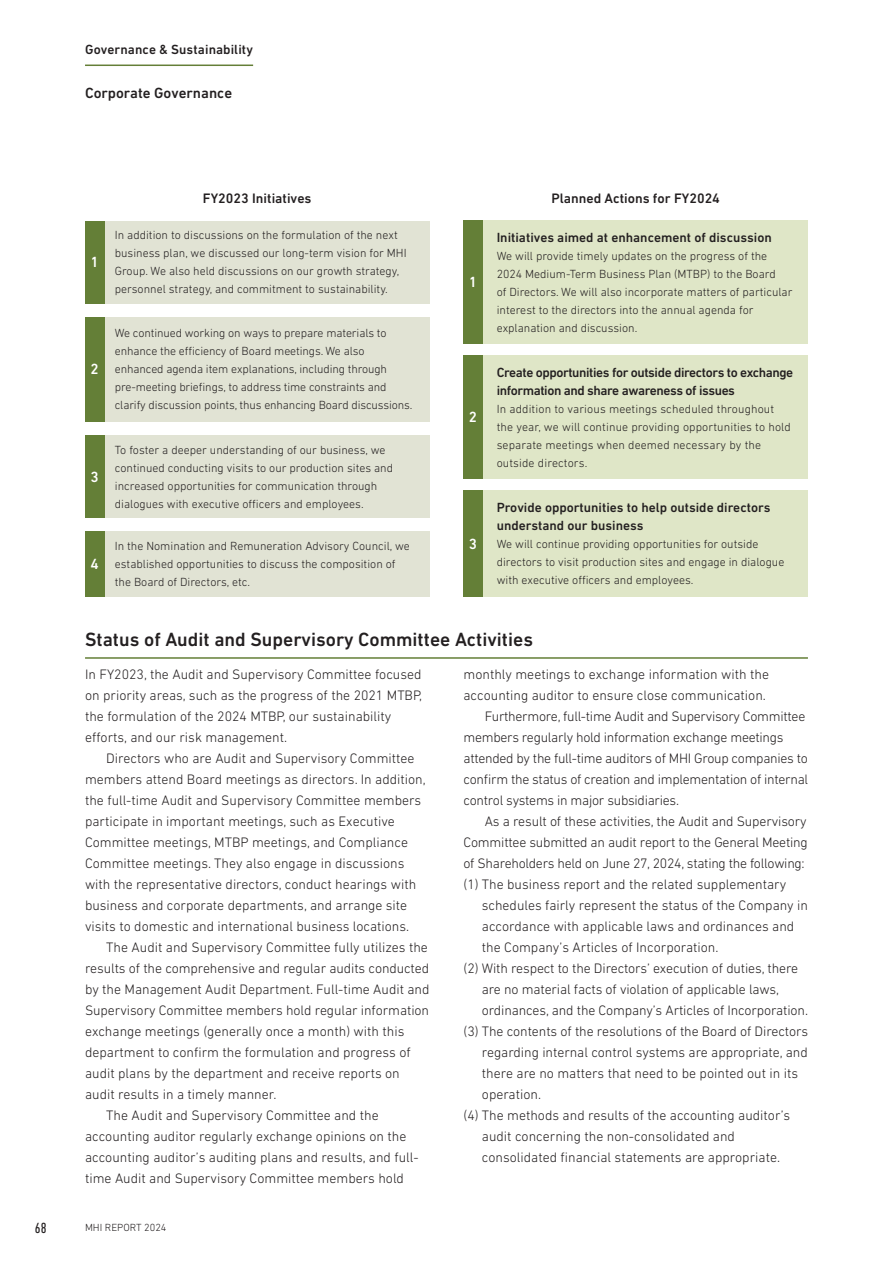
<style>
.page{position:relative;width:893px;height:1263px;background:#fff}
.page>*{position:absolute;margin:0;border:0;box-sizing:border-box;transform-origin:0 0}
.t1{font:500 19.5px "DIN Next LT Pro";color:#231f20}
.t2{font:500 15px "DIN Next LT Pro";color:#231f20}
.t3{font:500 15px "DIN Next LT Pro";color:#fff}
.t4{font:condensed 15px "DIN Next LT Pro";color:#231f20}
.t5{font:300 13.95px/21px "DIN Next LT Pro";color:#231f20}
.t6{font:300 13.95px "DIN Next LT Pro";letter-spacing:-.02em;color:#231f20}
.t7{font:500 13.95px "DIN Next LT Pro";color:#231f20}
.t8{font:500 13.5px/18px "DIN Next LT Pro";color:#231f20}
.t9{font:500 13.5px/18px "DIN Next LT Pro";letter-spacing:-.03em;color:#231f20}
.t10{font:300 12px/18px "DIN Next LT Pro";color:#231f20}
.t11{font:300 10.5px "DIN Next LT Pro";color:#231f20}
</style>
<div class="page">
<hr style="left:85px;top:657px;width:723px;height:2px;background:#647f37">
<div style="left:463px;top:221px;width:345px;height:123px;background:#dfe6c7"></div>
<div style="left:463px;top:356px;width:345px;height:123px;background:#dfe6c7"></div>
<div style="left:98px;top:221px;width:331px;height:83px;background:#e1e3d4"></div>
<div style="left:85px;top:221px;width:19px;height:83px;background:#647f37"></div>
<div style="left:98px;top:317px;width:331px;height:105px;background:#e1e3d4"></div>
<div style="left:85px;top:317px;width:19px;height:105px;background:#647f37"></div>
<div style="left:98px;top:531px;width:331px;height:66px;background:#e1e3d4"></div>
<div style="left:85px;top:531px;width:19px;height:66px;background:#647f37"></div>
<div style="left:98px;top:435px;width:331px;height:83px;background:#e1e3d4"></div>
<div style="left:85px;top:435px;width:19px;height:83px;background:#647f37"></div>
<div style="left:463px;top:221px;width:20px;height:123px;background:#647f37"></div>
<div style="left:463px;top:356px;width:20px;height:123px;background:#647f37"></div>
<div style="left:463px;top:491px;width:345px;height:106px;background:#dfe6c7"></div>
<div style="left:463px;top:491px;width:20px;height:106px;background:#647f37"></div>
<hr style="left:85px;top:65px;width:168px;height:1px;background:#647f37">
<p class="t8" style="left:85px;top:40px;width:170px">Governance &amp; Sustainability</p>
<p class="t2" style="left:85px;top:84px;width:149px">Corporate Governance</p>
<p class="t3" style="left:90px;top:253px;width:10px">1</p>
<p class="t3" style="left:90px;top:361px;width:10px">2</p>
<p class="t3" style="left:90px;top:468px;width:10px">3</p>
<p class="t3" style="left:90px;top:555px;width:10px">4</p>
<p class="t7" style="left:203px;top:190px;width:110px">FY2023 Initiatives</p>
<p class="t7" style="left:551px;top:190px;width:170px">Planned Actions for FY2024</p>
<p class="t8" style="left:497px;top:228px;width:277px">Initiatives aimed at enhancement of discussion</p>
<p class="t10" style="left:497px;top:247px;width:297px">We will provide timely updates on the progress of the 2024 Medium-Term Business Plan (MTBP) to the Board<br>of Directors. We will also incorporate matters of particular interest to the directors into the annual agenda for explanation and discussion.</p>
<p class="t9" style="left:497px;top:363px;width:298px">Create opportunities for outside directors to exchange information and share awareness of issues</p>
<p class="t10" style="left:497px;top:400px;width:296px">In addition to various meetings scheduled throughout the year, we will continue providing opportunities to hold separate meetings when deemed necessary by the outside directors.</p>
<p class="t10" style="left:115px;top:226px;width:293px">In addition to discussions on the formulation of the next business plan, we discussed our long-term vision for MHI Group. We also held discussions on our growth strategy, personnel strategy, and commitment to sustainability.</p>
<p class="t10" style="left:115px;top:324px;width:299px">We continued working on ways to prepare materials to enhance the efficiency of Board meetings. We also enhanced agenda item explanations, including through pre-meeting briefings, to address time constraints and clarify discussion points, thus enhancing Board discussions.</p>
<p class="t3" style="left:469px;top:274px;width:10px">1</p>
<p class="t3" style="left:469px;top:409px;width:10px">2</p>
<p class="t10" style="left:115px;top:440px;width:280px">To foster a deeper understanding of our business, we continued conducting visits to our production sites and increased opportunities for communication through dialogues with executive officers and employees.</p>
<p class="t8" style="left:497px;top:499px;width:275px">Provide opportunities to help outside directors understand our business</p>
<p class="t10" style="left:497px;top:535px;width:289px">We will continue providing opportunities for outside directors to visit production sites and engage in dialogue with executive officers and employees.</p>
<p class="t3" style="left:469px;top:535px;width:10px">3</p>
<p class="t10" style="left:115px;top:537px;width:297px">In the Nomination and Remuneration Advisory Council, we established opportunities to discuss the composition of the Board of Directors, etc.</p>
<h1 class="t1" style="left:85px;top:628px;width:450px">Status of Audit and Supervisory Committee Activities</h1>
<p class="t5" style="left:85px;top:664px;width:339px">In FY2023, the Audit and Supervisory Committee focused on priority areas, such as the progress of the 2021 MTBP, the formulation of the 2024 MTBP, our sustainability efforts, and our risk management.</p>
<p class="t5" style="left:85px;top:748px;width:342px;text-indent:21px">Directors who are Audit and Supervisory Committee members attend Board meetings as directors. In addition, the full-time Audit and Supervisory Committee members participate in important meetings, such as Executive Committee meetings, MTBP meetings, and Compliance Committee meetings. They also engage in discussions with the representative directors, conduct hearings with business and corporate departments, and arrange site visits to domestic and international business locations.</p>
<p class="t5" style="left:106px;top:937px;width:323px">The Audit and Supervisory Committee fully utilizes the</p>
<p class="t5" style="left:85px;top:958px;width:346px">results of the comprehensive and regular audits conducted</p>
<p class="t5" style="left:85px;top:979px;width:346px">by the Management Audit Department. Full-time Audit and</p>
<p class="t5" style="left:85px;top:1000px;width:346px">Supervisory Committee members hold regular information</p>
<p class="t5" style="left:85px;top:1021px;width:321px">exchange meetings (generally once a month) with this</p>
<p class="t5" style="left:85px;top:1042px;width:327px">department to confirm the formulation and progress of</p>
<p class="t5" style="left:85px;top:1063px;width:316px">audit plans by the department and receive reports on</p>
<p class="t5" style="left:85px;top:1084px;width:193px">audit results in a timely manner.</p>
<p class="t5" style="left:106px;top:1105px;width:274px">The Audit and Supervisory Committee and the</p>
<p class="t5" style="left:85px;top:1126px;width:323px">accounting auditor regularly exchange opinions on the</p>
<p class="t5" style="left:85px;top:1147px;width:335px">accounting auditor’s auditing plans and results, and full-</p>
<p class="t5" style="left:85px;top:1168px;width:320px">time Audit and Supervisory Committee members hold</p>
<p class="t5" style="left:463px;top:664px;width:307px">monthly meetings to exchange information with the</p>
<p class="t5" style="left:463px;top:685px;width:304px">accounting auditor to ensure close communication.</p>
<p class="t6" style="left:485px;top:709px;width:322px">Furthermore, full-time Audit and Supervisory Committee</p>
<p class="t6" style="left:463px;top:729px;width:321px">members regularly hold information exchange meetings</p>
<p class="t6" style="left:463px;top:750px;width:346px">attended by the full-time auditors of MHI Group companies to</p>
<p class="t6" style="left:463px;top:771px;width:346px">confirm the status of creation and implementation of internal</p>
<p class="t6" style="left:463px;top:792px;width:217px">control systems in major subsidiaries.</p>
<p class="t5" style="left:485px;top:811px;width:324px">As a result of these activities, the Audit and Supervisory</p>
<p class="t5" style="left:463px;top:832px;width:346px">Committee submitted an audit report to the General Meeting</p>
<p class="t6" style="left:463px;top:855px;width:343px">of Shareholders held on June 27, 2024, stating the following:</p>
<p class="t5" style="left:463px;top:874px;width:324px">(1) The business report and the related supplementary</p>
<p class="t5" style="left:482px;top:895px;width:327px">schedules fairly represent the status of the Company in</p>
<p class="t5" style="left:482px;top:916px;width:314px">accordance with applicable laws and ordinances and</p>
<p class="t5" style="left:482px;top:937px;width:238px">the Company’s Articles of Incorporation.</p>
<p class="t5" style="left:463px;top:958px;width:336px">(2) With respect to the Directors’ execution of duties, there</p>
<p class="t5" style="left:482px;top:979px;width:299px">are no material facts of violation of applicable laws,</p>
<p class="t5" style="left:482px;top:1000px;width:328px">ordinances, and the Company’s Articles of Incorporation.</p>
<p class="t5" style="left:463px;top:1021px;width:346px">(3) The contents of the resolutions of the Board of Directors</p>
<p class="t5" style="left:482px;top:1042px;width:327px">regarding internal control systems are appropriate, and</p>
<p class="t5" style="left:482px;top:1063px;width:318px">there are no matters that need to be pointed out in its</p>
<p class="t5" style="left:482px;top:1084px;width:61px">operation.</p>
<p class="t5" style="left:463px;top:1105px;width:328px">(4) The methods and results of the accounting auditor’s</p>
<p class="t5" style="left:482px;top:1126px;width:255px">audit concerning the non-consolidated and</p>
<p class="t5" style="left:482px;top:1147px;width:300px">consolidated financial statements are appropriate.</p>
<p class="t4" style="left:35px;top:1219px;width:14px">68</p>
<p class="t11" style="left:85px;top:1222px;width:83px">MHI REPORT 2024</p>
</div>
